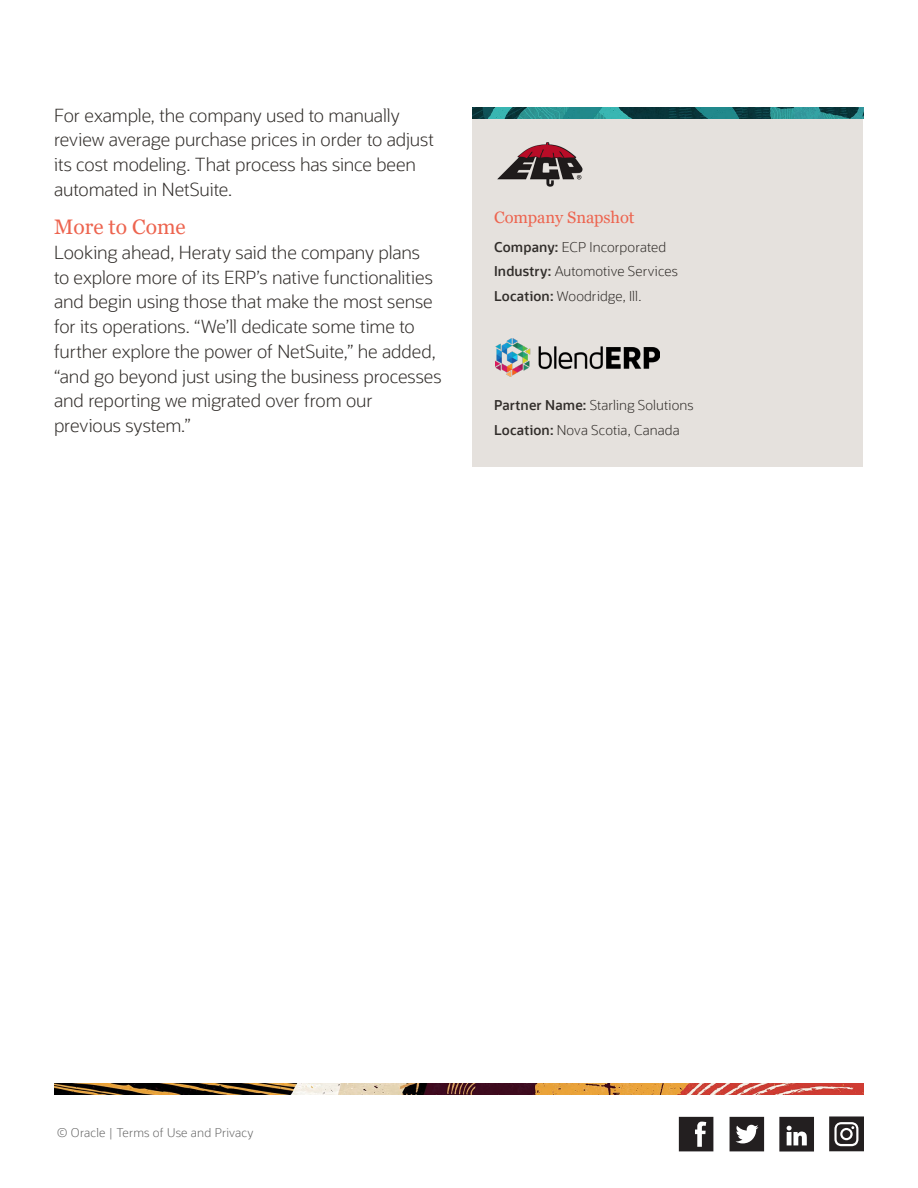
<style>
.page{position:relative;width:918px;height:1188px;background:#fff}
.page>*{position:absolute;margin:0;border:0;box-sizing:border-box;transform-origin:0 0}
.H2_Main_Body_Header{font:21px "Georgia";color:#ed644f}
.Main_Body_2019{font:300 18px/24.8px "Oracle Sans";letter-spacing:-.005em;color:#312d2a}
.H3_sidebar_blue_head{font:16.5px "Georgia";letter-spacing:-.01em;color:#ed644f}
.Sidebar_text{font:300 13.5px "Oracle Sans";letter-spacing:.005em;color:#312d2a}
.t1{font:300 12px "Oracle Sans";letter-spacing:.015em;color:#666}
.s1{font-weight:600}
</style>
<div class="page">
<svg style="left:829px;top:1116px;width:35px;height:35px"></svg>
<svg style="left:730px;top:1117px;width:34px;height:34px"></svg>
<img style="left:54px;top:1084px;width:810px;height:10px">
<svg style="left:679px;top:1117px;width:34px;height:34px"></svg>
<svg style="left:779px;top:1117px;width:35px;height:35px"></svg>
<div style="left:472px;top:118px;width:391px;height:349px;background:#e5e1dd"></div>
<img style="left:472px;top:108px;width:392px;height:10px">
<img style="left:495px;top:339px;width:164px;height:37px">
<img style="left:497px;top:143px;width:86px;height:44px">
<p class="Main_Body_2019" style="left:54px;top:103px;width:381px">For example, the company used to manually review average purchase prices in order to adjust its cost modeling. That process has since been automated in NetSuite.</p>
<p class="H2_Main_Body_Header" style="left:54px;top:214px;width:133px">More to Come</p>
<p class="Main_Body_2019" style="left:54px;top:240px;width:389px">Looking ahead, Heraty said the company plans<br>to explore more of its ERP’s native functionalities and begin using those that make the most sense for its operations. “We’ll dedicate some time to further explore the power of NetSuite,” he added, “and go beyond just using the business processes and reporting we migrated over from our previous system.”</p>
<p class="H3_sidebar_blue_head" style="left:494px;top:207px;width:142px">Company Snapshot</p>
<p class="Sidebar_text" style="left:494px;top:239px;width:174px"><span class="s1">Company:</span> ECP Incorporated</p>
<p class="Sidebar_text" style="left:494px;top:264px;width:185px"><span class="s1">Industry:</span> Automotive Services</p>
<p class="Sidebar_text" style="left:494px;top:288px;width:149px"><span class="s1">Location:</span> Woodridge, Ill.</p>
<p class="Sidebar_text" style="left:494px;top:397px;width:201px"><span class="s1">Partner Name:</span> Starling Solutions</p>
<p class="Sidebar_text" style="left:494px;top:422px;width:187px"><span class="s1">Location:</span> Nova Scotia, Canada</p>
<p class="t1" style="left:57px;top:1126px;width:198px">© Oracle | Terms of Use and Privacy</p>
</div>
